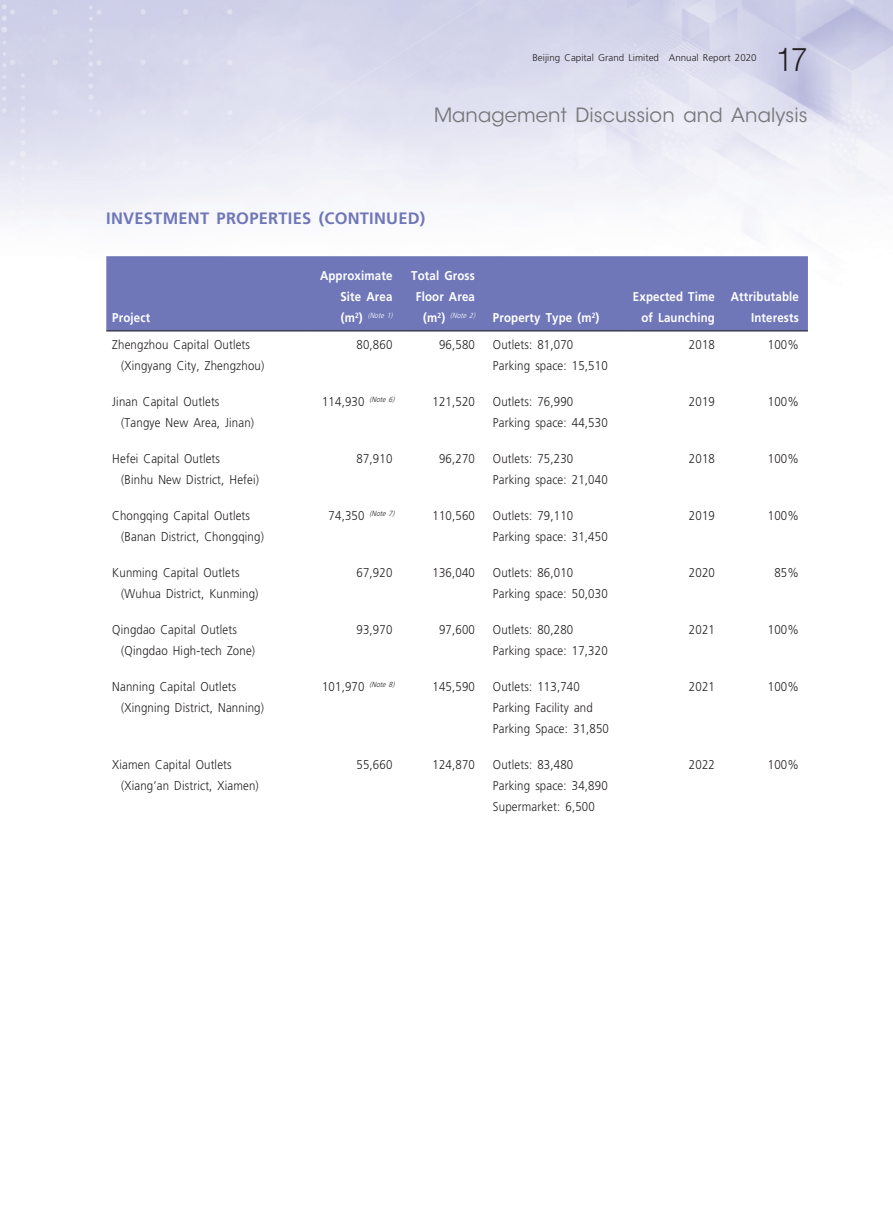
<style>
.page{position:relative;width:893px;height:1212px;background:#fff}
.page>*{position:absolute;margin:0;border:0;box-sizing:border-box;transform-origin:0 0}
.t1{font:300 33px "Helvetica Neue LT Std";color:#231f20;scale:.9 1}
.t2{font:19.5px "ITC Avant Garde Std";letter-spacing:.005em;color:#76787b}
._03_H1{font:700 16.5px "Frutiger LT Std";letter-spacing:.015em;color:#6f77b9}
._11_P0{font:300 12.75px/21px "Frutiger LT Std";letter-spacing:.015em;color:#231f20;scale:.9 1}
._15_Table_Stub{font:300 12.75px/21px "Frutiger LT Std";letter-spacing:.015em;color:#231f20;scale:.9 1}
._11_P0-2{font:700 12.75px/21px "Frutiger LT Std";letter-spacing:.015em;color:#fff;text-align:right;scale:.9 1}
._15_Table_Stub-2{font:700 12.75px "Frutiger LT Std";letter-spacing:.015em;color:#fff;scale:.9 1}
.t3{font:300 9.75px "Frutiger LT Std";letter-spacing:.005em;color:#231f20}
._11_P0-3{font:italic 300 7.5px "Frutiger LT Std";color:#fff;scale:.9 1}
._11_P0-4{font:italic 300 7.5px "Frutiger LT Std";color:#231f20;scale:.9 1}
.s1{font-weight:700;font-style:normal;font-size:12.75px}
.s2{font-weight:700;font-style:normal}
.s3{font-style:normal;font-size:12.75px}
</style>
<div class="page">
<div style="left:106px;top:256px;width:702px;height:74px;background:#6f77b9"></div>
<hr style="left:106px;top:330px;width:202px;height:1px;background:#231f20">
<hr style="left:308px;top:330px;width:93px;height:1px;background:#231f20">
<hr style="left:401px;top:330px;width:83px;height:1px;background:#231f20">
<hr style="left:484px;top:330px;width:142px;height:1px;background:#231f20">
<hr style="left:626px;top:330px;width:98px;height:1px;background:#231f20">
<hr style="left:724px;top:330px;width:84px;height:1px;background:#231f20">
<p class="t3" style="left:532px;top:52px;width:226px">Beijing Capital Grand Limited Annual Report 2020</p>
<h1 class="t1" style="left:776px;top:39px;width:37px">17</h1>
<h2 class="t2" style="left:434px;top:103px;width:375px">Management Discussion and Analysis</h2>
<p class="_03_H1" style="left:106px;top:209px;width:321px">INVESTMENT PROPERTIES (CONTINUED)</p>
<p class="_15_Table_Stub-2" style="left:112px;top:310px;width:44px">Project</p>
<p class="_11_P0-2" style="left:320px;top:265px;width:82px">Approximate<br>Site Area</p>
<p class="_11_P0-3" style="left:341px;top:311px;width:62px"><span class="s1">( m</span> <span class="s2">2</span> <span class="s1">)</span> (Note 1)</p>
<p class="_11_P0-2" style="left:411px;top:265px;width:72px;text-align:center">Total Gross<br>Floor Area</p>
<p class="_11_P0-3" style="left:423px;top:311px;width:62px"><span class="s1">( m</span> <span class="s2">2</span> <span class="s1">)</span> (Note 2)</p>
<p class="_11_P0-2" style="left:493px;top:307px;width:120px">Property Type (m<sup>2</sup>)</p>
<p class="_11_P0-2" style="left:633px;top:286px;width:93px">Expected Time of Launching</p>
<p class="_11_P0-2" style="left:731px;top:286px;width:77px">Attributable<br>Interests</p>
<p class="_15_Table_Stub" style="left:121px;top:334px;width:160px;text-indent:-9px">Zhengzhou Capital Outlets (Xingyang City, Zhengzhou)</p>
<p class="_11_P0" style="left:356px;top:334px;width:41px">80,860</p>
<p class="_11_P0" style="left:439px;top:334px;width:41px">96,580</p>
<p class="_11_P0" style="left:493px;top:334px;width:129px">Outlets: 81,070<br>Parking space: 15,510</p>
<p class="_11_P0" style="left:689px;top:334px;width:30px">2018</p>
<p class="_11_P0" style="left:768px;top:334px;width:36px">100%</p>
<p class="_15_Table_Stub" style="left:121px;top:391px;width:149px;text-indent:-9px">Jinan Capital Outlets (Tangye New Area, Jinan)</p>
<p class="_11_P0" style="left:322px;top:391px;width:84px">114,930 <sup>(Note</sup> <sup>6)</sup></p>
<p class="_11_P0" style="left:432px;top:391px;width:49px">121,520</p>
<p class="_11_P0" style="left:493px;top:391px;width:129px">Outlets: 76,990<br>Parking space: 44,530</p>
<p class="_11_P0" style="left:689px;top:391px;width:30px">2019</p>
<p class="_11_P0" style="left:768px;top:391px;width:36px">100%</p>
<p class="_15_Table_Stub" style="left:121px;top:448px;width:155px;text-indent:-9px">Hefei Capital Outlets<br>(Binhu New District, Hefei)</p>
<p class="_11_P0" style="left:356px;top:448px;width:41px">87,910</p>
<p class="_11_P0" style="left:439px;top:448px;width:41px">96,270</p>
<p class="_11_P0" style="left:493px;top:448px;width:129px">Outlets: 75,230<br>Parking space: 21,040</p>
<p class="_11_P0" style="left:689px;top:448px;width:30px">2018</p>
<p class="_11_P0" style="left:768px;top:448px;width:36px">100%</p>
<p class="_15_Table_Stub" style="left:121px;top:505px;width:160px;text-indent:-9px">Chongqing Capital Outlets (Banan District, Chongqing)</p>
<p class="_11_P0-4" style="left:329px;top:509px;width:77px"><span class="s3">7 4 , 3 5 0</span> (Note 7)</p>
<p class="_11_P0" style="left:432px;top:505px;width:49px">110,560</p>
<p class="_11_P0" style="left:493px;top:505px;width:129px">Outlets: 79,110<br>Parking space: 31,450</p>
<p class="_11_P0" style="left:689px;top:505px;width:30px">2019</p>
<p class="_11_P0" style="left:768px;top:505px;width:36px">100%</p>
<p class="_15_Table_Stub" style="left:121px;top:562px;width:154px;text-indent:-9px">Kunming Capital Outlets (Wuhua District, Kunming)</p>
<p class="_11_P0" style="left:356px;top:562px;width:41px">67,920</p>
<p class="_11_P0" style="left:432px;top:562px;width:49px">136,040</p>
<p class="_11_P0" style="left:493px;top:562px;width:129px">Outlets: 86,010<br>Parking space: 50,030</p>
<p class="_11_P0" style="left:689px;top:562px;width:30px">2020</p>
<p class="_11_P0" style="left:774px;top:562px;width:29px">85%</p>
<p class="_15_Table_Stub" style="left:121px;top:619px;width:150px;text-indent:-9px">Qingdao Capital Outlets (Qingdao High-tech Zone)</p>
<p class="_11_P0" style="left:356px;top:619px;width:41px">93,970</p>
<p class="_11_P0" style="left:439px;top:619px;width:41px">97,600</p>
<p class="_11_P0" style="left:493px;top:619px;width:129px">Outlets: 80,280<br>Parking space: 17,320</p>
<p class="_11_P0" style="left:689px;top:619px;width:30px">2021</p>
<p class="_11_P0" style="left:768px;top:619px;width:36px">100%</p>
<p class="_15_Table_Stub" style="left:121px;top:676px;width:160px;text-indent:-9px">Nanning Capital Outlets (Xingning District, Nanning)</p>
<p class="_11_P0" style="left:322px;top:676px;width:84px">101,970 <sup>(Note</sup> <sup>8)</sup></p>
<p class="_11_P0" style="left:432px;top:676px;width:49px">145,590</p>
<p class="_11_P0" style="left:493px;top:676px;width:130px">Outlets: 113,740<br>Parking Facility and<br>Parking Space: 31,850</p>
<p class="_11_P0" style="left:689px;top:676px;width:30px">2021</p>
<p class="_11_P0" style="left:768px;top:676px;width:36px">100%</p>
<p class="_15_Table_Stub" style="left:121px;top:754px;width:154px;text-indent:-9px">Xiamen Capital Outlets (Xiang’an District, Xiamen)</p>
<p class="_11_P0" style="left:356px;top:754px;width:41px">55,660</p>
<p class="_11_P0" style="left:432px;top:754px;width:49px">124,870</p>
<p class="_11_P0" style="left:493px;top:754px;width:129px">Outlets: 83,480<br>Parking space: 34,890<br>Supermarket: 6,500</p>
<p class="_11_P0" style="left:689px;top:754px;width:30px">2022</p>
<p class="_11_P0" style="left:768px;top:754px;width:36px">100%</p>
</div>
